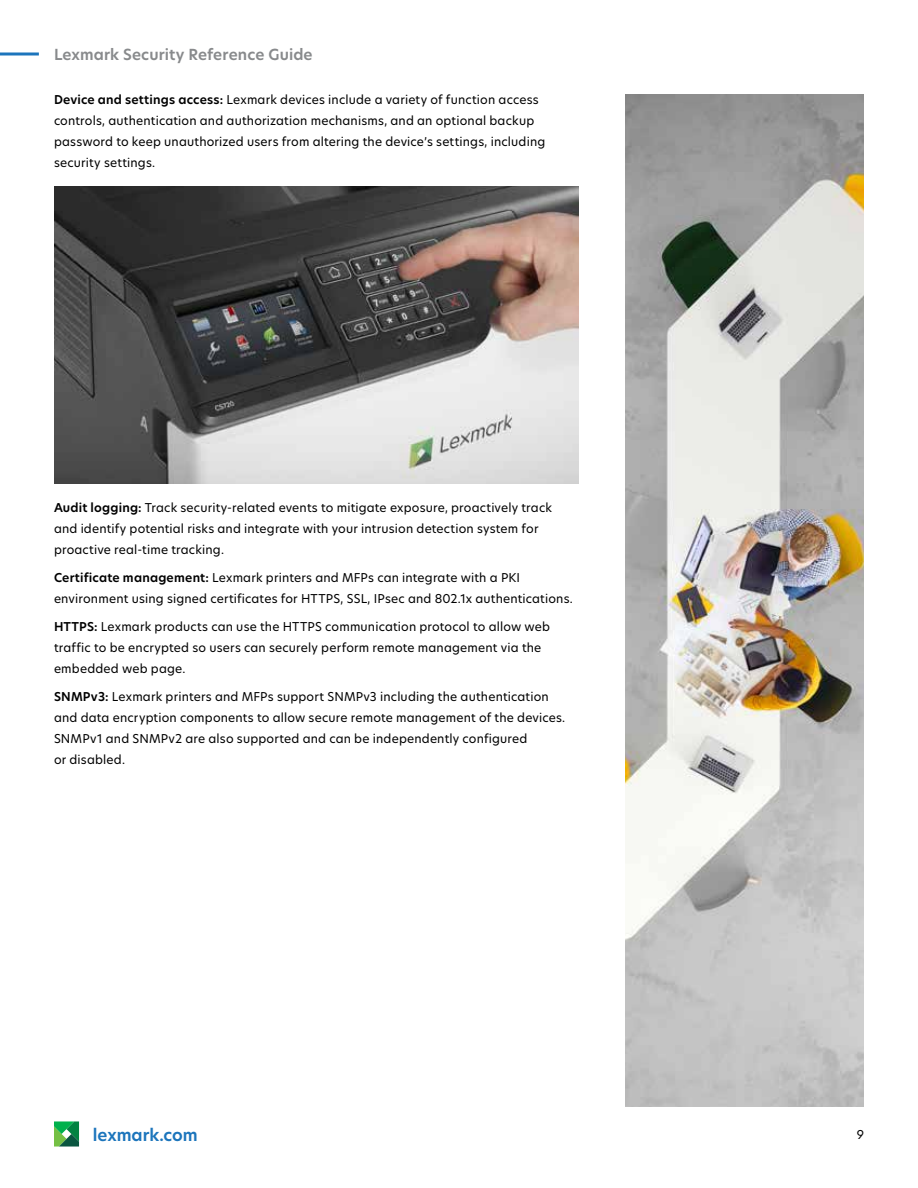
<style>
.page{position:relative;width:918px;height:1188px;background:#fff}
.page>*{position:absolute;margin:0;border:0;box-sizing:border-box;transform-origin:0 0}
.t1{font:600 16.5px "TP Hero";color:#1c75bc}
.t2{font:600 15px "TP Hero";letter-spacing:.005em;color:#888a8c}
.t3{font:12px/21px "TP Hero";letter-spacing:.015em;color:#000}
.s1{font-weight:600}
</style>
<div class="page">
<svg style="left:0;top:52px;width:39px;height:4px"></svg>
<svg style="left:54px;top:1121px;width:25px;height:26px"></svg>
<img style="left:54px;top:187px;width:524px;height:297px">
<img style="left:626px;top:94px;width:238px;height:1013px">
<p class="t2" style="left:54px;top:44px;width:260px">Lexmark Security Reference Guide</p>
<p class="t3" style="left:54px;top:89px;width:493px"><span class="s1">Device and settings access:</span> Lexmark devices include a variety of function access controls, authentication and authorization mechanisms, and an optional backup password to keep unauthorized users from altering the device’s settings, including security settings.</p>
<p class="t3" style="left:54px;top:497px;width:500px"><span class="s1">Audit logging:</span> Track security-related events to mitigate exposure, proactively track and identify potential risks and integrate with your intrusion detection system for proactive real-time tracking.</p>
<p class="t3" style="left:54px;top:567px;width:520px"><span class="s1">Certificate management:</span> Lexmark printers and MFPs can integrate with a PKI environment using signed certificates for HTTPS, SSL, IPsec and 802.1x authentications.</p>
<p class="t3" style="left:54px;top:616px;width:498px"><span class="s1">HTTPS:</span> Lexmark products can use the HTTPS communication protocol to allow web traffic to be encrypted so users can securely perform remote management via the embedded web page.</p>
<p class="t3" style="left:54px;top:685px;width:513px"><span class="s1">SNMPv3:</span> Lexmark printers and MFPs support SNMPv3 including the authentication and data encryption components to allow secure remote management of the devices.<br>SNMPv1 and SNMPv2 are also supported and can be independently configured<br>or disabled.</p>
<h1 class="t1" style="left:93px;top:1123px;width:106px">lexmark.com</h1>
<p class="t3" style="left:857px;top:1124px;width:9px">9</p>
</div>
